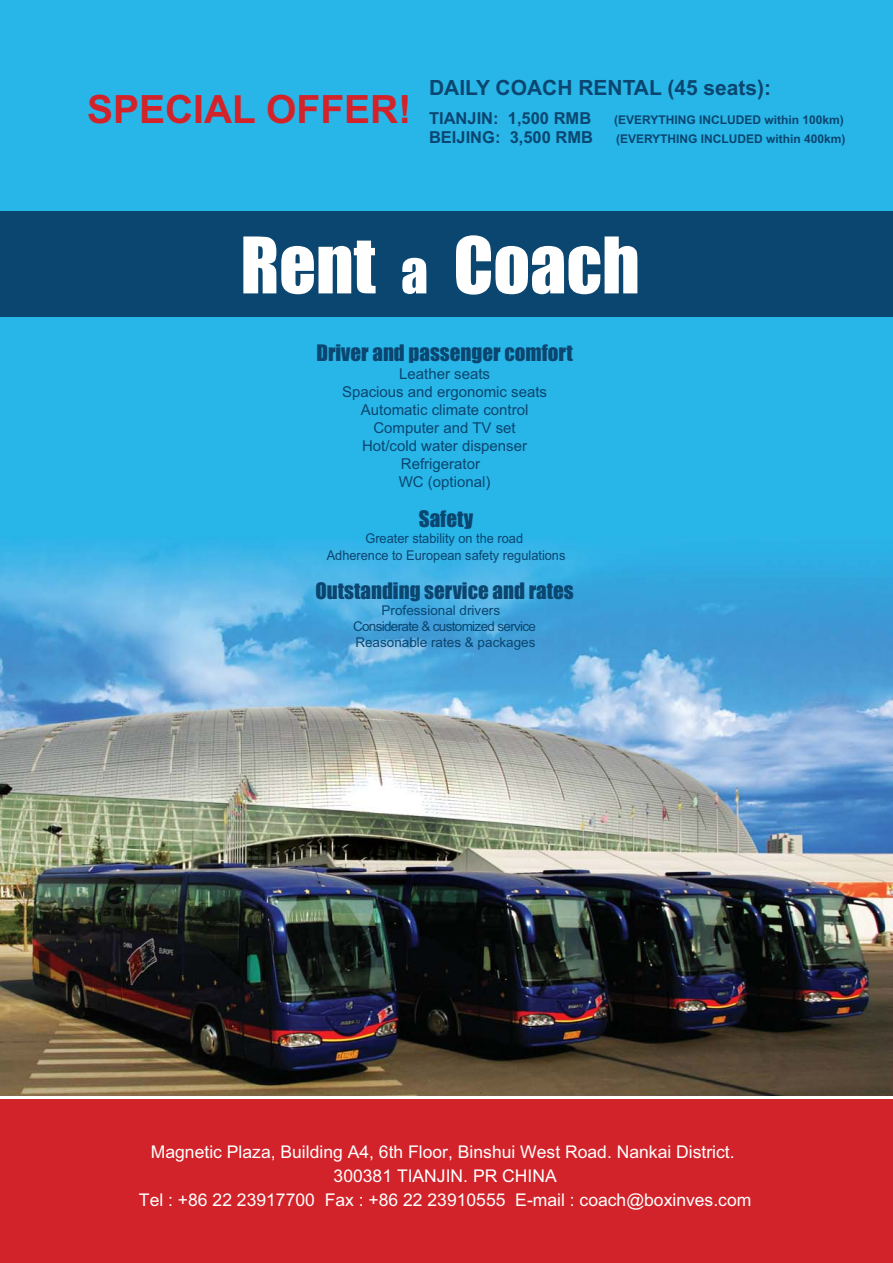
<style>
.page{position:relative;width:893px;height:1263px;background:#fff}
.page>*{position:absolute;margin:0;border:0;box-sizing:border-box;transform-origin:0 0}
.t1{font:72px "Impact";color:#fff}
.t2{font:700 39px "Arial";color:#d2232a}
.t3{font:21px "Impact";color:#0a4670}
.t4{font:700 21px "Arial";color:#0a4670}
.t5{font:17.55px/24px "Arial";color:#fff;text-align:center}
.t6{font:700 16.5px "Arial";color:#0a4670}
.t7{font:15px/18px "Arial";color:#0a4670;text-align:center}
.t8{font:13.5px/16.2px "Arial";color:#0a4670;text-align:center}
.t9{font:13.5px/16.2px "Arial";color:#0a4670;text-align:center;scale:.95 1}
.t10{font:700 12px "Arial";color:#0a4670}
.s1{font-size:54px}
</style>
<div class="page">
<img style="left:0;top:0;width:893px;height:1261px">
<div style="left:0;top:1099px;width:892px;height:164px;background:#d2232a"></div>
<hr style="left:1px;top:1096px;width:892px;height:3px;background:#fff">
<div style="left:0;top:211px;width:892px;height:106px;background:#0a4670"></div>
<h2 class="t2" style="left:87px;top:95px;width:326px">SPECIAL OFFER!</h2>
<p class="t4" style="left:429px;top:80px;width:344px">DAILY COACH RENTAL (45 seats):</p>
<p class="t6" style="left:429px;top:112px;width:164px">TIANJIN: 1,500 RMB</p>
<p class="t10" style="left:614px;top:115px;width:231px">(EVERYTHING INCLUDED within 100km)</p>
<p class="t6" style="left:429px;top:132px;width:166px">BEIJING: 3,500 RMB</p>
<p class="t10" style="left:616px;top:135px;width:231px">(EVERYTHING INCLUDED within 400km)</p>
<h1 class="t1" style="left:240px;top:242px;width:401px">Rent <span class="s1">a</span> Coach</h1>
<p class="t3" style="left:316px;top:346px;width:258px">Driver and passenger comfort</p>
<p class="t7" style="left:342px;top:366px;width:207px">Leather seats<br>Spacious and ergonomic seats<br>Automatic climate control<br>Computer and TV set<br>Hot/cold water dispenser<br>Refrigerator<br>WC (optional)</p>
<p class="t3" style="left:419px;top:512px;width:56px">Safety</p>
<p class="t9" style="left:327px;top:532px;width:253px">Greater stability on the road<br>Adherence to European safety regulations</p>
<p class="t3" style="left:315px;top:584px;width:260px">Outstanding service and rates</p>
<p class="t8" style="left:353px;top:603px;width:185px">Professional drivers<br>Considerate &amp; customized service<br>Reasonable rates &amp; packages</p>
<p class="t5" style="left:139px;top:1141px;width:614px">Magnetic Plaza, Building A4, 6th Floor, Binshui West Road. Nankai District.<br>300381 TIANJIN. PR CHINA<br>Tel : +86 22 23917700 Fax : +86 22 23910555 E-mail : coach@boxinves.com</p>
</div>
